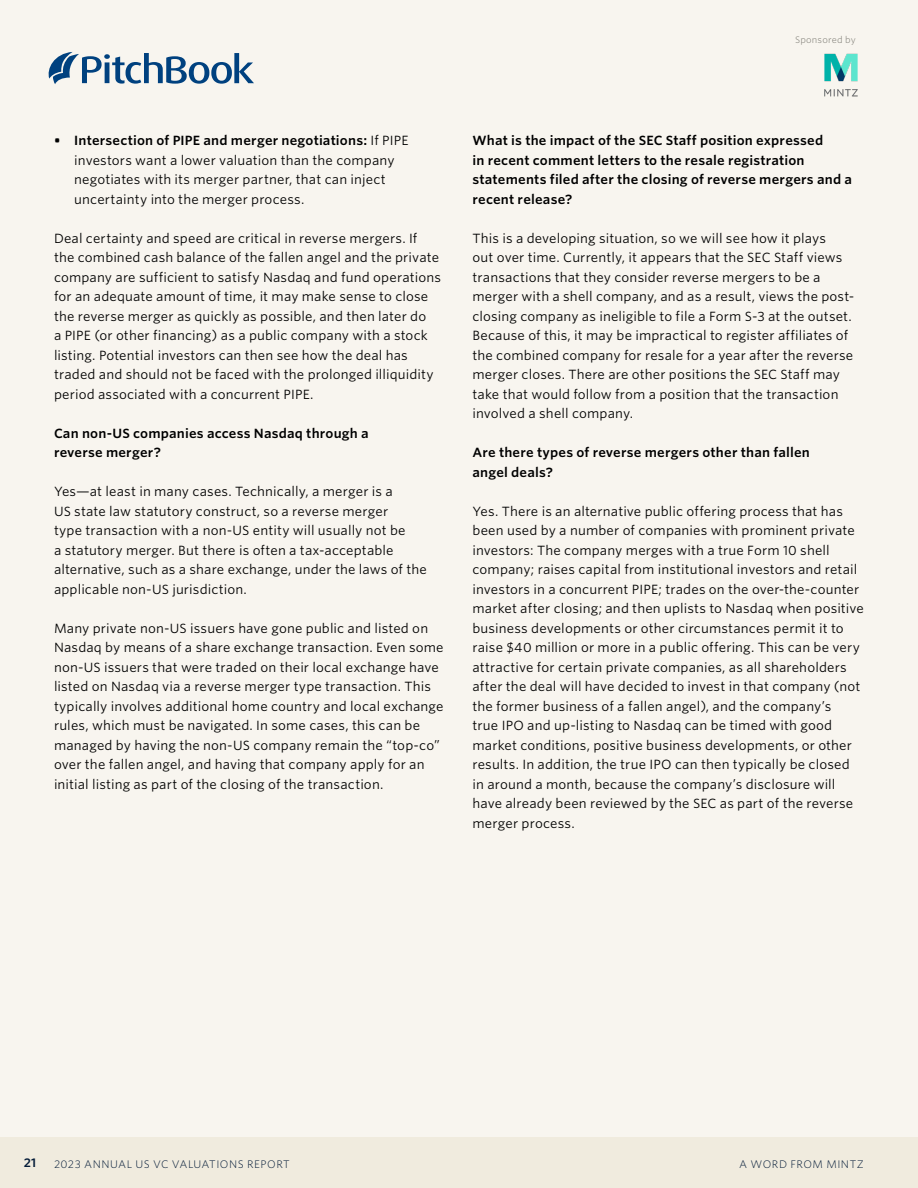
<style>
.page{position:relative;width:918px;height:1188px;background:#fff}
.page>*{position:absolute;margin:0;border:0;box-sizing:border-box;transform-origin:0 0}
.CR_Body_copy{font:12.75px/19.5px "Whitney S Sm";letter-spacing:.01em;color:#000}
.CR_Body_copy-2{font:600 12.75px/19.5px "Whitney S Sm";letter-spacing:.015em;color:#000}
.t1{font:600 12px "Whitney S Sm";color:#051c38}
.CR_Footer_right{font:300 10.5px "Whitney S Sm";letter-spacing:.045em;color:#051c38}
.CR_Sponsored_by{font:300 9px "Whitney S Sm";letter-spacing:.025em;color:#78766f}
.s1{font-weight:600}
</style>
<div class="page">
<div style="left:0;top:0;width:918px;height:1137px;background:#f8f5ef"></div>
<div style="left:0;top:1137px;width:918px;height:51px;background:#f0ebde"></div>
<svg style="left:49px;top:52px;width:205px;height:32px"></svg>
<img style="left:824px;top:53px;width:34px;height:44px">
<p class="CR_Sponsored_by" style="left:795px;top:34px;width:62px">Sponsored by</p>
<p class="CR_Body_copy" style="left:74px;top:131px;width:336px;text-indent:-20px"><span class="s1">• Intersection of PIPE and merger negotiations:</span> If PIPE investors want a lower valuation than the company negotiates with its merger partner, that can inject uncertainty into the merger process.</p>
<p class="CR_Body_copy" style="left:54px;top:228px;width:389px">Deal certainty and speed are critical in reverse mergers. If the combined cash balance of the fallen angel and the private company are sufficient to satisfy Nasdaq and fund operations for an adequate amount of time, it may make sense to close the reverse merger as quickly as possible, and then later do<br>a PIPE (or other financing) as a public company with a stock listing. Potential investors can then see how the deal has traded and should not be faced with the prolonged illiquidity period associated with a concurrent PIPE.</p>
<p class="CR_Body_copy-2" style="left:54px;top:423px;width:316px">Can non-US companies access Nasdaq through a reverse merger?</p>
<p class="CR_Body_copy" style="left:54px;top:482px;width:374px">Yes—at least in many cases. Technically, a merger is a<br>US state law statutory construct, so a reverse merger<br>type transaction with a non-US entity will usually not be<br>a statutory merger. But there is often a tax-acceptable alternative, such as a share exchange, under the laws of the applicable non-US jurisdiction.</p>
<p class="CR_Body_copy" style="left:54px;top:618px;width:391px">Many private non-US issuers have gone public and listed on Nasdaq by means of a share exchange transaction. Even some non-US issuers that were traded on their local exchange have listed on Nasdaq via a reverse merger type transaction. This typically involves additional home country and local exchange rules, which must be navigated. In some cases, this can be managed by having the non-US company remain the “top-co” over the fallen angel, and having that company apply for an initial listing as part of the closing of the transaction.</p>
<p class="CR_Body_copy-2" style="left:472px;top:131px;width:381px">What is the impact of the SEC Staff position expressed<br>in recent comment letters to the resale registration statements filed after the closing of reverse mergers and a recent release?</p>
<p class="CR_Body_copy" style="left:472px;top:228px;width:383px">This is a developing situation, so we will see how it plays<br>out over time. Currently, it appears that the SEC Staff views transactions that they consider reverse mergers to be a merger with a shell company, and as a result, views the post&shy;closing company as ineligible to file a Form S-3 at the outset.<br>Because of this, it may be impractical to register affiliates of the combined company for resale for a year after the reverse merger closes. There are other positions the SEC Staff may take that would follow from a position that the transaction involved a shell company.</p>
<p class="CR_Body_copy-2" style="left:472px;top:443px;width:339px">Are there types of reverse mergers other than fallen angel deals?</p>
<p class="CR_Body_copy" style="left:472px;top:501px;width:393px">Yes. There is an alternative public offering process that has been used by a number of companies with prominent private investors: The company merges with a true Form 10 shell company; raises capital from institutional investors and retail investors in a concurrent PIPE; trades on the over-the-counter market after closing; and then uplists to Nasdaq when positive business developments or other circumstances permit it to raise $40 million or more in a public offering. This can be very attractive for certain private companies, as all shareholders after the deal will have decided to invest in that company (not the former business of a fallen angel), and the company’s<br>true IPO and up-listing to Nasdaq can be timed with good market conditions, positive business developments, or other results. In addition, the true IPO can then typically be closed in around a month, because the company’s disclosure will have already been reviewed by the SEC as part of the reverse merger process.</p>
<p class="t1" style="left:24px;top:1154px;width:14px">21</p>
<p class="CR_Footer_right" style="left:54px;top:1156px;width:237px">2023 ANNUAL US VC VALUATIONS REPORT</p>
<p class="CR_Footer_right" style="left:739px;top:1157px;width:126px">A WORD FROM MINTZ</p>
</div>
